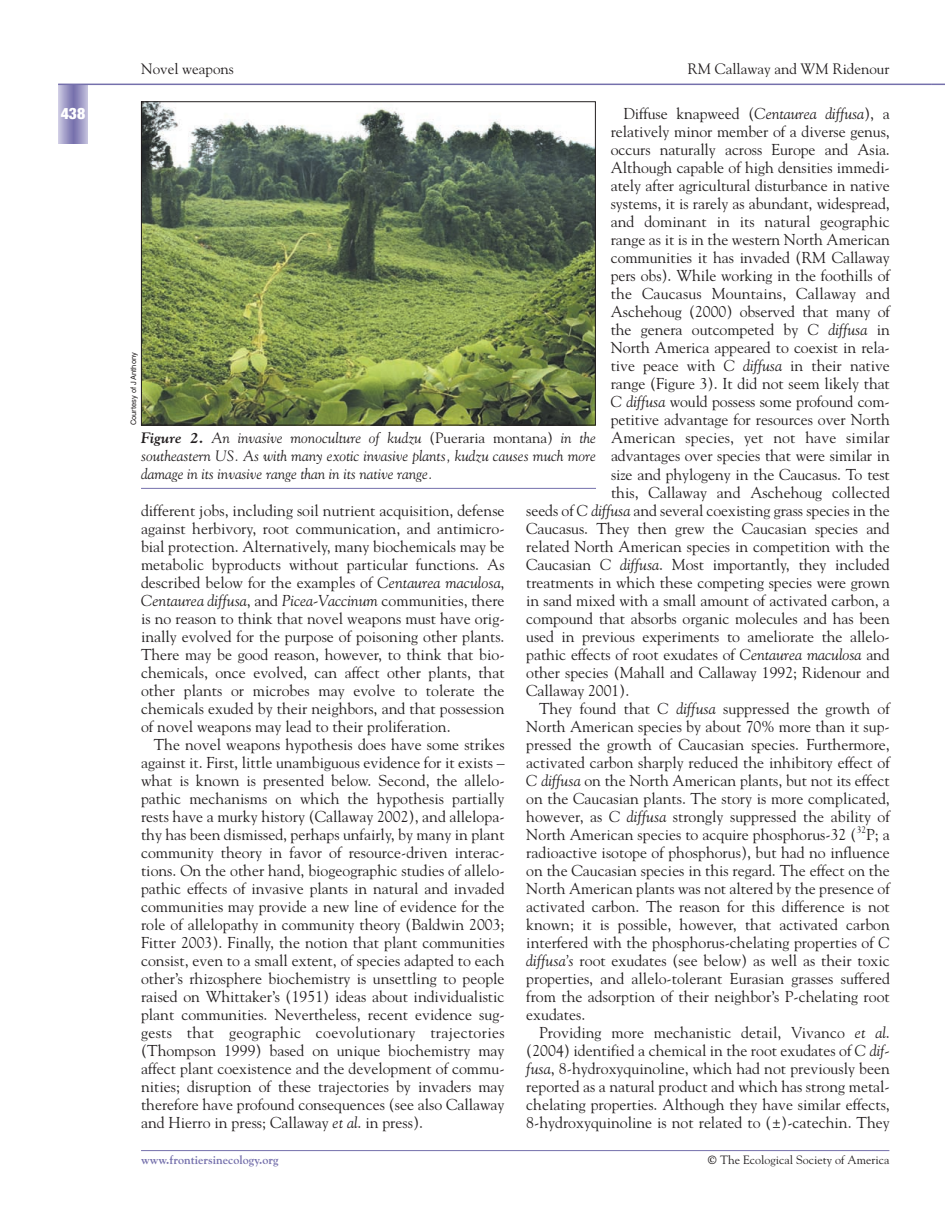
<style>
.page{position:relative;width:945px;height:1217px;background:#fff}
.page>*{position:absolute;margin:0;border:0;box-sizing:border-box;transform-origin:0 0}
.t1{font:15.75px/18px "Goudy";color:#231f20;text-align:justify}
.t2{font:900 condensed 15.75px "Helvetica Neue";color:#fff}
.t3{font:italic 15px/18px "Goudy";color:#231f20;text-align:justify}
.t4{font:15px "Goudy";color:#231f20}
.t5{font:12px "Goudy";color:#231f20}
.t6{font:700 12px "Goudy";color:#7570ac}
.t7{font:7.5px "Helvetica";color:#231f20}
.s1{font-style:italic}
.s2{font-weight:700}
.s3{font-style:normal}
</style>
<div class="page">
<svg style="left:932px;top:84px;width:13px;height:1px"></svg>
<svg style="left:58px;top:85px;width:30px;height:59px;background:#9f9ac6"></svg>
<hr style="left:58px;top:84px;width:874px;height:1px;background:#7570ac">
<hr style="left:141px;top:1150px;width:748px;height:1px;background:#7570ac">
<hr style="left:141px;top:488px;width:455px;height:1px;background:#7570ac">
<img style="left:143px;top:103px;width:451px;height:320px">
<div style="left:141px;top:101px;width:455px;height:324px;border:1px solid #231f20"></div>
<p class="t2" style="left:61px;top:108px;width:26px">438</p>
<p class="t4" style="left:141px;top:62px;width:94px">Novel weapons</p>
<p class="t4" style="left:688px;top:62px;width:203px">RM Callaway and WM Ridenour</p>
<p class="t1" style="left:624px;top:106px;width:268px">Diffuse knapweed (<span class="s1">Centaurea diffusa</span>), a</p>
<p class="t1" style="left:611px;top:124px;width:281px">relatively minor member of a diverse genus,</p>
<p class="t1" style="left:611px;top:142px;width:281px">occurs naturally across Europe and Asia.</p>
<p class="t1" style="left:611px;top:160px;width:281px">Although capable of high densities immedi-</p>
<p class="t1" style="left:611px;top:178px;width:281px">ately after agricultural disturbance in native</p>
<p class="t1" style="left:611px;top:196px;width:281px">systems, it is rarely as abundant, widespread,</p>
<p class="t1" style="left:611px;top:214px;width:281px">and dominant in its natural geographic</p>
<p class="t1" style="left:611px;top:232px;width:281px">range as it is in the western North American</p>
<p class="t1" style="left:611px;top:250px;width:281px">communities it has invaded (RM Callaway</p>
<p class="t1" style="left:611px;top:268px;width:281px">pers obs). While working in the foothills of</p>
<p class="t1" style="left:611px;top:286px;width:281px">the Caucasus Mountains, Callaway and</p>
<p class="t1" style="left:611px;top:304px;width:281px">Aschehoug (2000) observed that many of</p>
<p class="t1" style="left:611px;top:322px;width:281px">the genera outcompeted by <span class="s1">C diffusa</span> in</p>
<p class="t1" style="left:611px;top:340px;width:281px">North America appeared to coexist in rela-</p>
<p class="t1" style="left:611px;top:358px;width:281px">tive peace with <span class="s1">C diffusa</span> in their native</p>
<p class="t1" style="left:611px;top:376px;width:281px">range (Figure 3). It did not seem likely that</p>
<p class="t1" style="left:611px;top:394px;width:281px"><span class="s1">C diffusa</span> would possess some profound com-</p>
<p class="t1" style="left:611px;top:412px;width:281px">petitive advantage for resources over North</p>
<p class="t1" style="left:611px;top:430px;width:280px">American species, yet not have similar</p>
<p class="t1" style="left:611px;top:448px;width:280px">advantages over species that were similar in</p>
<p class="t1" style="left:611px;top:466px;width:280px">size and phylogeny in the Caucasus. To test</p>
<p class="t1" style="left:611px;top:484px;width:280px">this, Callaway and Aschehoug collected</p>
<p class="t1" style="left:526px;top:502px;width:365px">seeds of <span class="s1">C diffusa</span> and several coexisting grass species in the</p>
<p class="t1" style="left:526px;top:520px;width:365px">Caucasus. They then grew the Caucasian species and</p>
<p class="t1" style="left:526px;top:538px;width:365px">related North American species in competition with the</p>
<p class="t1" style="left:526px;top:556px;width:365px">Caucasian <span class="s1">C diffusa</span>. Most importantly, they included</p>
<p class="t1" style="left:526px;top:574px;width:365px">treatments in which these competing species were grown</p>
<p class="t1" style="left:526px;top:592px;width:365px">in sand mixed with a small amount of activated carbon, a</p>
<p class="t1" style="left:526px;top:610px;width:365px">compound that absorbs organic molecules and has been</p>
<p class="t1" style="left:526px;top:628px;width:365px">used in previous experiments to ameliorate the allelo-</p>
<p class="t1" style="left:526px;top:646px;width:365px">pathic effects of root exudates of <span class="s1">Centaurea maculosa</span> and</p>
<p class="t1" style="left:526px;top:664px;width:365px">other species (Mahall and Callaway 1992; Ridenour and</p>
<p class="t1" style="left:526px;top:682px;width:104px">Callaway 2001).</p>
<p class="t1" style="left:539px;top:700px;width:352px">They found that <span class="s1">C diffusa</span> suppressed the growth of</p>
<p class="t1" style="left:526px;top:718px;width:365px">North American species by about 70% more than it sup-</p>
<p class="t1" style="left:526px;top:736px;width:365px">pressed the growth of Caucasian species. Furthermore,</p>
<p class="t1" style="left:526px;top:754px;width:365px">activated carbon sharply reduced the inhibitory effect of</p>
<p class="t1" style="left:526px;top:772px;width:365px"><span class="s1">C diffusa</span> on the North American plants, but not its effect</p>
<p class="t1" style="left:526px;top:790px;width:365px">on the Caucasian plants. The story is more complicated,</p>
<p class="t1" style="left:526px;top:808px;width:365px">however, as <span class="s1">C diffusa</span> strongly suppressed the ability of</p>
<p class="t1" style="left:526px;top:826px;width:365px">North American species to acquire phosphorus-32 (<sup>32</sup>P; a</p>
<p class="t1" style="left:526px;top:844px;width:365px">radioactive isotope of phosphorus), but had no influence</p>
<p class="t1" style="left:526px;top:862px;width:365px">on the Caucasian species in this regard. The effect on the</p>
<p class="t1" style="left:526px;top:880px;width:365px">North American plants was not altered by the presence of</p>
<p class="t1" style="left:526px;top:898px;width:365px">activated carbon. The reason for this difference is not</p>
<p class="t1" style="left:526px;top:916px;width:365px">known; it is possible, however, that activated carbon</p>
<p class="t1" style="left:526px;top:934px;width:365px">interfered with the phosphorus-chelating properties of <span class="s1">C</span></p>
<p class="t1" style="left:526px;top:952px;width:365px"><span class="s1">diffusa’s</span> root exudates (see below) as well as their toxic</p>
<p class="t1" style="left:526px;top:970px;width:365px">properties, and allelo-tolerant Eurasian grasses suffered</p>
<p class="t1" style="left:526px;top:988px;width:365px">from the adsorption of their neighbor’s P-chelating root</p>
<p class="t1" style="left:526px;top:1006px;width:61px">exudates.</p>
<p class="t1" style="left:539px;top:1024px;width:352px">Providing more mechanistic detail, Vivanco <span class="s1">et al</span>.</p>
<p class="t1" style="left:526px;top:1042px;width:365px">(2004) identified a chemical in the root exudates of <span class="s1">C dif-</span></p>
<p class="t1" style="left:526px;top:1060px;width:365px"><span class="s1">fusa</span>, 8-hydroxyquinoline, which had not previously been</p>
<p class="t1" style="left:526px;top:1078px;width:365px">reported as a natural product and which has strong metal-</p>
<p class="t1" style="left:526px;top:1096px;width:365px">chelating properties. Although they have similar effects,</p>
<p class="t1" style="left:526px;top:1114px;width:365px">8-hydroxyquinoline is not related to (±)-catechin. They</p>
<p class="t7" style="left:131px;top:425px;width:75px;rotate:-90deg">Courtesy of J Anthony</p>
<p class="t3" style="left:141px;top:430px;width:456px"><span class="s2">Figure 2.</span> An invasive monoculture of kudzu <span class="s3">(Pueraria montana)</span> in the southeastern US. As with many exotic invasive plants, kudzu causes much more damage in its invasive range than in its native range.</p>
<p class="t1" style="left:141px;top:502px;width:365px">different jobs, including soil nutrient acquisition, defense against herbivory, root communication, and antimicro&shy;bial protection. Alternatively, many biochemicals may be metabolic byproducts without particular functions. As described below for the examples of <span class="s1">Centaurea maculosa</span>, <span class="s1">Centaurea diffusa</span>, and <span class="s1">Picea-Vaccinum</span> communities, there is no reason to think that novel weapons must have orig&shy;inally evolved for the purpose of poisoning other plants.<br>There may be good reason, however, to think that bio&shy;chemicals, once evolved, can affect other plants, that other plants or microbes may evolve to tolerate the chemicals exuded by their neighbors, and that possession of novel weapons may lead to their proliferation.</p>
<p class="t1" style="left:141px;top:736px;width:365px;text-indent:13px">The novel weapons hypothesis does have some strikes against it. First, little unambiguous evidence for it exists – what is known is presented below. Second, the allelo&shy;pathic mechanisms on which the hypothesis partially rests have a murky history (Callaway 2002), and allelopa&shy;thy has been dismissed, perhaps unfairly, by many in plant community theory in favor of resource-driven interac&shy;tions. On the other hand, biogeographic studies of allelo&shy;pathic effects of invasive plants in natural and invaded communities may provide a new line of evidence for the role of allelopathy in community theory (Baldwin 2003; Fitter 2003). Finally, the notion that plant communities consist, even to a small extent, of species adapted to each other’s rhizosphere biochemistry is unsettling to people raised on Whittaker’s (1951) ideas about individualistic plant communities. Nevertheless, recent evidence sug&shy;gests that geographic coevolutionary trajectories (Thompson 1999) based on unique biochemistry may affect plant coexistence and the development of commu&shy;nities; disruption of these trajectories by invaders may therefore have profound consequences (see also Callaway and Hierro in press; Callaway <span class="s1">et al</span>. in press).</p>
<p class="t6" style="left:141px;top:1155px;width:139px">www.frontiersinecology.org</p>
<p class="t5" style="left:708px;top:1155px;width:183px"><span class="s2">©</span> The Ecological Society of America</p>
</div>
